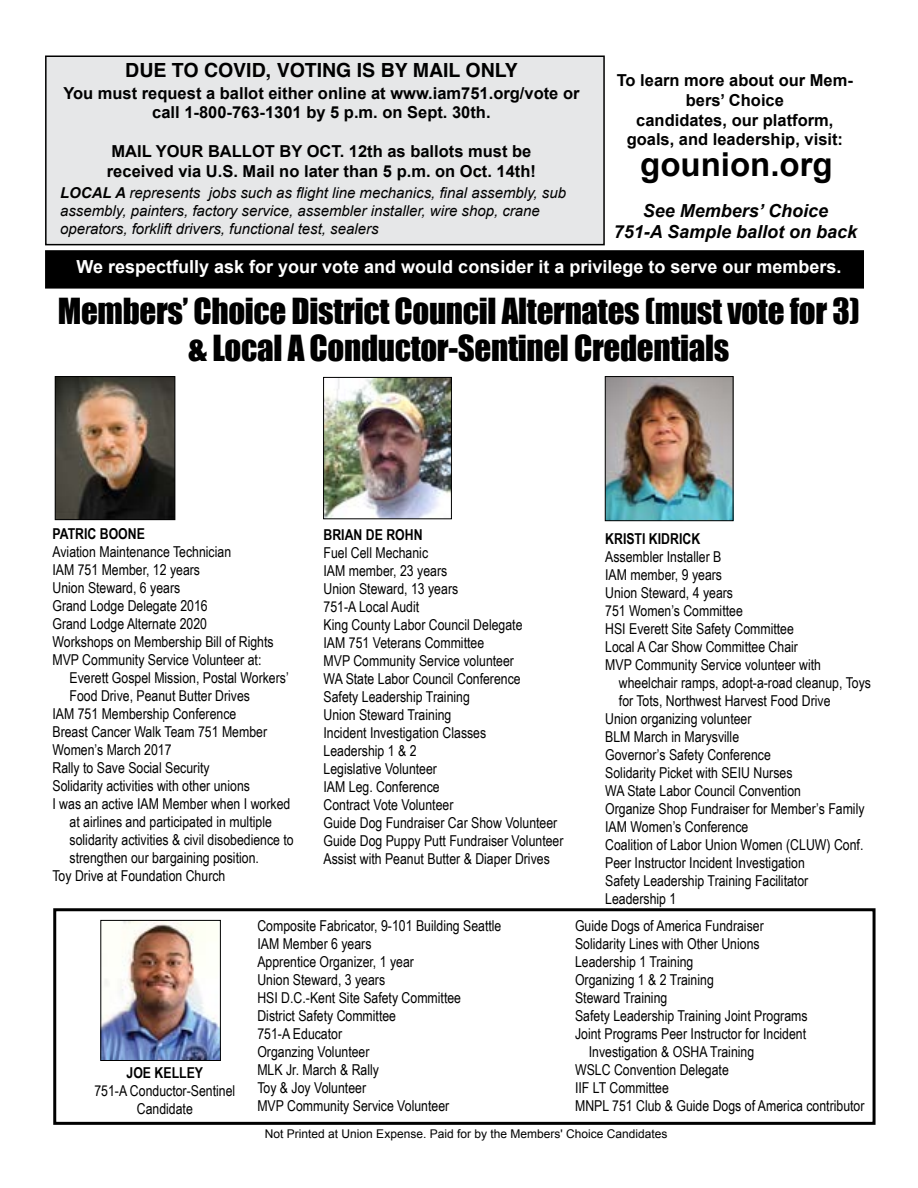
<style>
.page{position:relative;width:918px;height:1188px;background:#fff}
.page>*{position:absolute;margin:0;border:0;box-sizing:border-box;transform-origin:0 0}
.t1{font:33px/37.5px "Impact";letter-spacing:-.01em;color:#000;text-align:center}
.t2{font:700 33px "Arial";color:#000}
.t3{font:700 19.5px "Helvetica";color:#000}
.t4{font:700 18px "Arial";color:#fff}
.t5{font:italic 700 18px/21.6px "Arial";color:#000;text-align:center}
.t6{font:700 16.5px/19.8px "Arial";color:#000;text-align:center}
.t7{font:15px/18px "Arial Narrow";color:#000}
.t8{font:italic 15px/18px "Arial";color:#000}
.t9{font:700 15px "Arial Narrow";color:#000}
.t10{font:12px "Arial";color:#000}
.s1{font-weight:700}
</style>
<div class="page">
<div style="left:46px;top:251px;width:817px;height:37px;background:#000"></div>
<div style="left:45px;top:250px;width:819px;height:39px;border:2px solid #000"></div>
<div style="left:46px;top:56px;width:558px;height:189px;background:#e6e7e8"></div>
<div style="left:45px;top:56px;width:560px;height:189px;border:2px solid #000"></div>
<img style="left:102px;top:922px;width:117px;height:137px">
<div style="left:100px;top:920px;width:121px;height:141px;border:1px solid #000"></div>
<img style="left:607px;top:378px;width:124px;height:141px">
<div style="left:605px;top:376px;width:128px;height:145px;border:1px solid #000"></div>
<img style="left:325px;top:379px;width:125px;height:138px">
<div style="left:323px;top:377px;width:129px;height:142px;border:1px solid #000"></div>
<img style="left:57px;top:378px;width:116px;height:140px">
<div style="left:55px;top:376px;width:120px;height:144px;border:1px solid #000"></div>
<div style="left:53px;top:908px;width:823px;height:217px;border:3px solid #000"></div>
<h2 class="t3" style="left:125px;top:55px;width:394px">DUE TO COVID, VOTING IS BY MAIL ONLY</h2>
<p class="t6" style="left:63px;top:84px;width:518px">You must request a ballot either online at www.iam751.org/vote or call 1-800-763-1301 by 5 p.m. on Sept. 30th.</p>
<p class="t6" style="left:107px;top:142px;width:431px;text-align:left">MAIL YOUR BALLOT BY OCT. 12th as ballots must be received via U.S. Mail no later than 5 p.m. on Oct. 14th!</p>
<p class="t8" style="left:60px;top:184px;width:508px"><span class="s1">LOCAL A</span> represents jobs such as flight line mechanics, final assembly, sub assembly, painters, factory service, assembler installer, wire shop, crane operators, forklift drivers, functional test, sealers</p>
<p class="t6" style="left:617px;top:71px;width:238px">To learn more about our Mem&shy;bers’ Choice<br>candidates, our platform, goals, and leadership, visit:</p>
<h1 class="t2" style="left:640px;top:142px;width:194px">gounion.org</h1>
<p class="t5" style="left:614px;top:200px;width:245px">See Members’ Choice<br>751-A Sample ballot on back</p>
<p class="t4" style="left:77px;top:255px;width:766px">We respectfully ask for your vote and would consider it a privilege to serve our members.</p>
<h1 class="t1" style="left:58px;top:291px;width:804px">Members’ Choice District Council Alternates (must vote for 3) &amp; Local A Conductor-Sentinel Credentials</h1>
<p class="t9" style="left:52px;top:522px;width:94px">PATRIC BOONE</p>
<p class="t7" style="left:52px;top:542px;width:180px">Aviation Maintenance Technician</p>
<p class="t7" style="left:52px;top:560px;width:149px">IAM 751 Member, 12 years</p>
<p class="t7" style="left:52px;top:578px;width:129px">Union Steward, 6 years</p>
<p class="t7" style="left:52px;top:596px;width:157px">Grand Lodge Delegate 2016</p>
<p class="t7" style="left:52px;top:614px;width:156px">Grand Lodge Alternate 2020</p>
<p class="t7" style="left:52px;top:632px;width:223px">Workshops on Membership Bill of Rights</p>
<p class="t7" style="left:52px;top:650px;width:210px">MVP Community Service Volunteer at:</p>
<p class="t7" style="left:70px;top:668px;width:221px">Everett Gospel Mission, Postal Workers’</p>
<p class="t7" style="left:70px;top:686px;width:182px">Food Drive, Peanut Butter Drives</p>
<p class="t7" style="left:52px;top:704px;width:185px">IAM 751 Membership Conference</p>
<p class="t7" style="left:52px;top:722px;width:216px">Breast Cancer Walk Team 751 Member</p>
<p class="t7" style="left:52px;top:740px;width:121px">Women’s March 2017</p>
<p class="t7" style="left:52px;top:758px;width:159px">Rally to Save Social Security</p>
<p class="t7" style="left:52px;top:776px;width:199px">Solidarity activities with other unions</p>
<p class="t7" style="left:52px;top:794px;width:239px">I was an active IAM Member when I worked</p>
<p class="t7" style="left:70px;top:812px;width:204px">at airlines and participated in multiple</p>
<p class="t7" style="left:70px;top:830px;width:226px">solidarity activities &amp; civil disobedience to</p>
<p class="t7" style="left:70px;top:848px;width:191px">strengthen our bargaining position.</p>
<p class="t7" style="left:52px;top:866px;width:174px">Toy Drive at Foundation Church</p>
<p class="t9" style="left:324px;top:523px;width:101px">BRIAN DE ROHN</p>
<p class="t7" style="left:324px;top:543px;width:242px">Fuel Cell Mechanic<br>IAM member, 23 years<br>Union Steward, 13 years<br>751-A Local Audit<br>King County Labor Council Delegate<br>IAM 751 Veterans Committee<br>MVP Community Service volunteer<br>WA State Labor Council Conference<br>Safety Leadership Training<br>Union Steward Training<br>Incident Investigation Classes<br>Leadership 1 &amp; 2<br>Legislative Volunteer<br>IAM Leg. Conference<br>Contract Vote Volunteer<br>Guide Dog Fundraiser Car Show Volunteer<br>Guide Dog Puppy Putt Fundraiser Volunteer<br>Assist with Peanut Butter &amp; Diaper Drives</p>
<p class="t9" style="left:605px;top:527px;width:96px">KRISTI KIDRICK</p>
<p class="t7" style="left:605px;top:547px;width:118px">Assembler Installer B</p>
<p class="t7" style="left:605px;top:565px;width:118px">IAM member, 9 years</p>
<p class="t7" style="left:605px;top:583px;width:129px">Union Steward, 4 years</p>
<p class="t7" style="left:605px;top:601px;width:139px">751 Women’s Committee</p>
<p class="t7" style="left:605px;top:619px;width:190px">HSI Everett Site Safety Committee</p>
<p class="t7" style="left:605px;top:637px;width:194px">Local A Car Show Committee Chair</p>
<p class="t7" style="left:605px;top:655px;width:217px">MVP Community Service volunteer with</p>
<p class="t7" style="left:619px;top:673px;width:254px">wheelchair ramps, adopt-a-road cleanup, Toys</p>
<p class="t7" style="left:619px;top:691px;width:213px">for Tots, Northwest Harvest Food Drive</p>
<p class="t7" style="left:605px;top:709px;width:148px">Union organizing volunteer</p>
<p class="t7" style="left:605px;top:727px;width:135px">BLM March in Marysville</p>
<p class="t7" style="left:605px;top:745px;width:167px">Governor’s Safety Conference</p>
<p class="t7" style="left:605px;top:763px;width:189px">Solidarity Picket with SEIU Nurses</p>
<p class="t7" style="left:605px;top:781px;width:197px">WA State Labor Council Convention</p>
<p class="t7" style="left:605px;top:799px;width:261px">Organize Shop Fundraiser for Member’s Family</p>
<p class="t7" style="left:605px;top:817px;width:145px">IAM Women’s Conference</p>
<p class="t7" style="left:605px;top:835px;width:260px">Coalition of Labor Union Women (CLUW) Conf.</p>
<p class="t7" style="left:605px;top:853px;width:201px">Peer Instructor Incident Investigation</p>
<p class="t7" style="left:605px;top:871px;width:205px">Safety Leadership Training Facilitator</p>
<p class="t7" style="left:605px;top:889px;width:73px">Leadership 1</p>
<p class="t9" style="left:127px;top:1061px;width:78px">JOE KELLEY</p>
<p class="t7" style="left:94px;top:1081px;width:142px;text-align:center">751-A Conductor-Sentinel<br>Candidate</p>
<p class="t7" style="left:257px;top:916px;width:246px">Composite Fabricator, 9-101 Building Seattle<br>IAM Member 6 years<br>Apprentice Organizer, 1 year<br>Union Steward, 3 years<br>HSI D.C.-Kent Site Safety Committee<br>District Safety Committee<br>751-A Educator<br>Organzing Volunteer<br>MLK Jr. March &amp; Rally<br>Toy &amp; Joy Volunteer<br>MVP Community Service Volunteer</p>
<p class="t7" style="left:575px;top:916px;width:190px">Guide Dogs of America Fundraiser</p>
<p class="t7" style="left:575px;top:934px;width:186px">Solidarity Lines with Other Unions</p>
<p class="t7" style="left:575px;top:952px;width:120px">Leadership 1 Training</p>
<p class="t7" style="left:575px;top:970px;width:140px">Organizing 1 &amp; 2 Training</p>
<p class="t7" style="left:575px;top:988px;width:94px">Steward Training</p>
<p class="t7" style="left:575px;top:1006px;width:234px">Safety Leadership Training Joint Programs</p>
<p class="t7" style="left:575px;top:1024px;width:233px">Joint Programs Peer Instructor for Incident</p>
<p class="t7" style="left:589px;top:1042px;width:167px">Investigation &amp; OSHA Training</p>
<p class="t7" style="left:575px;top:1060px;width:155px">WSLC Convention Delegate</p>
<p class="t7" style="left:575px;top:1078px;width:95px">IIF LT Committee</p>
<p class="t7" style="left:575px;top:1096px;width:291px">MNPL 751 Club &amp; Guide Dogs of America contributor</p>
<p class="t10" style="left:265px;top:1126px;width:404px">Not Printed at Union Expense. Paid for by the Members' Choice Candidates</p>
</div>
